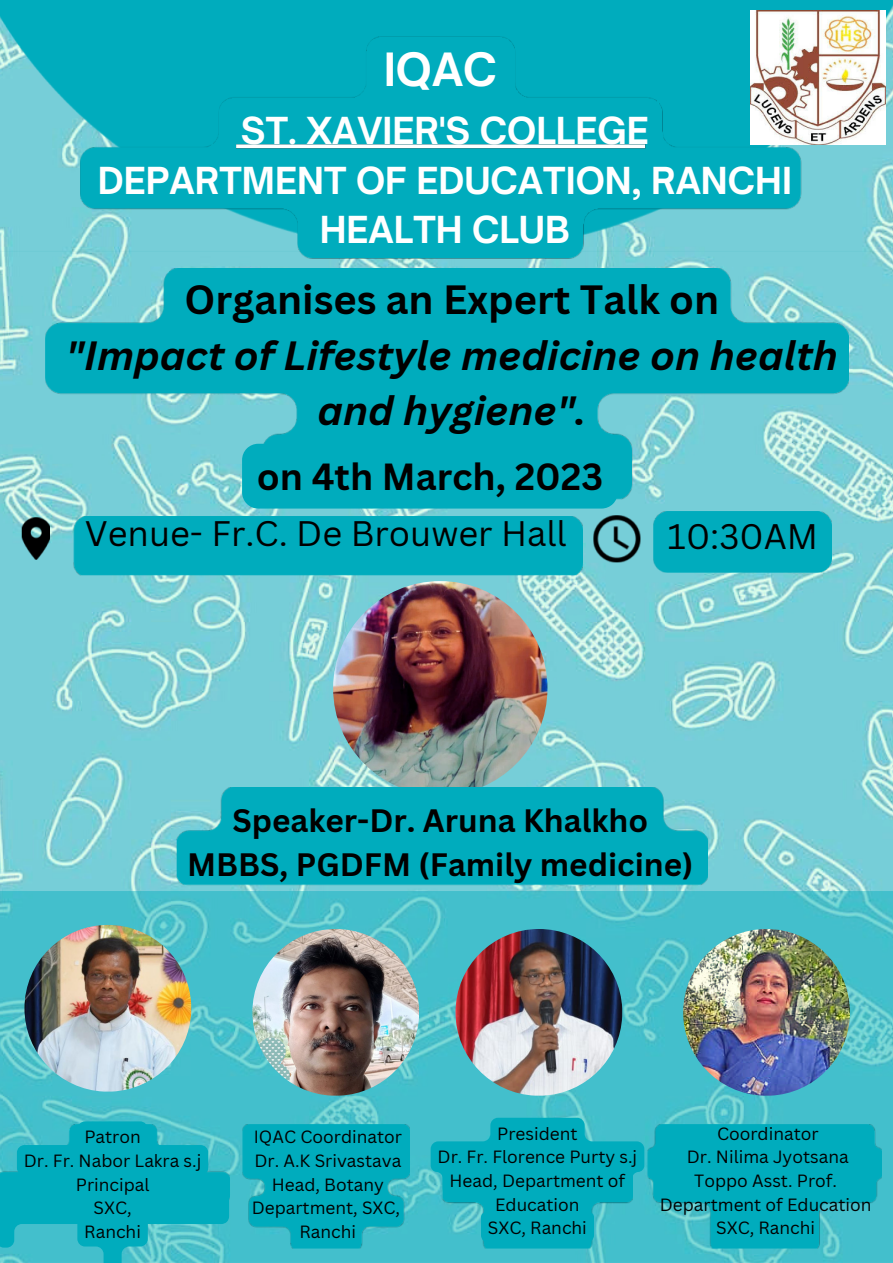
<style>
.page{position:relative;width:893px;height:1263px;background:#fff}
.page>*{position:absolute;margin:0;border:0;box-sizing:border-box;transform-origin:0 0}
.t1{font:700 43.88px "Open Sauce One";color:#fff}
.t2{font:italic 700 39.75px/55.1px "Canva Sans";color:#000;text-align:center}
.t3{font:700 39.75px "Canva Sans";color:#000}
.t4{font:700 36.75px "Canva Sans";color:#000}
.t5{font:700 35.62px/49.5px "Open Sauce One";color:#fff;text-align:center}
.t6{font:34.5px "Canva Sans";color:#000}
.t7{font:700 31.5px/43.9px "Canva Sans";color:#000;text-align:center}
.t8{font:17.25px/23.6px "Canva Sans";color:#000;text-align:center}
</style>
<div class="page">
<img style="left:0;top:252px;width:893px;height:639px">
<img style="left:0;top:0;width:893px;height:252px">
<img style="left:751px;top:10px;width:134px;height:135px">
<img style="left:333px;top:581px;width:214px;height:214px;border-radius:50%">
<img style="left:0;top:891px;width:893px;height:372px">
<img style="left:24px;top:925px;width:167px;height:166px;border-radius:81px">
<img style="left:252px;top:929px;width:167px;height:166px;border-radius:81px">
<img style="left:455px;top:929px;width:167px;height:166px;border-radius:81px">
<img style="left:683px;top:929px;width:166px;height:166px;border-radius:81px">
<img style="left:21px;top:517px;width:29px;height:42px">
<img style="left:242px;top:1125px;width:167px;height:123px">
<div style="left:73px;top:516px;width:509px;height:59px;background:#00acbd"></div>
<img style="left:442px;top:1243px;width:191px;height:5px">
<img style="left:593px;top:515px;width:48px;height:48px">
<img style="left:614px;top:527px;width:16px;height:22px">
<img style="left:45px;top:269px;width:804px;height:231px">
<img style="left:177px;top:787px;width:530px;height:98px">
<img style="left:80px;top:36px;width:721px;height:223px">
<img style="left:236px;top:144px;width:409px;height:5px">
<img style="left:648px;top:1125px;width:233px;height:123px">
<div style="left:654px;top:511px;width:177px;height:61px;background:#00acbd"></div>
<div style="left:242px;top:444px;width:376px;height:64px;background:#00acbd"></div>
<svg style="left:0;top:1121px;width:229px;height:142px;background:#1ab3c2"></svg>
<svg style="left:431px;top:1118px;width:213px;height:125px;background:#14b1c1"></svg>
<h1 class="t1" style="left:384px;top:42px;width:115px">IQAC</h1>
<h3 class="t5" style="left:98px;top:106px;width:695px">ST. XAVIER'S COLLEGE<br>DEPARTMENT OF EDUCATION, RANCHI<br>HEALTH CLUB</h3>
<h2 class="t3" style="left:184px;top:272px;width:536px">Organises an Expert Talk on</h2>
<h2 class="t2" style="left:66px;top:327px;width:773px">"Impact of Lifestyle medicine on health and hygiene".</h2>
<h3 class="t4" style="left:257px;top:451px;width:348px">on 4th March, 2023</h3>
<h3 class="t6" style="left:85px;top:509px;width:483px">Venue- Fr.C. De Brouwer Hall</h3>
<h3 class="t6" style="left:667px;top:512px;width:152px">10:30AM</h3>
<h3 class="t7" style="left:187px;top:798px;width:508px">Speaker-Dr. Aruna Khalkho<br>MBBS, PGDFM (Family medicine)</h3>
<p class="t8" style="left:24px;top:1125px;width:179px">Patron<br>Dr. Fr. Nabor Lakra s.j<br>Principal<br>SXC,<br>Ranchi</p>
<p class="t8" style="left:252px;top:1125px;width:152px">IQAC Coordinator<br>Dr. A.K Srivastava<br>Head, Botany<br>Department, SXC,<br>Ranchi</p>
<p class="t8" style="left:437px;top:1121px;width:201px">President<br>Dr. Fr. Florence Purty s.j<br>Head, Department of<br>Education<br>SXC, Ranchi</p>
<p class="t8" style="left:660px;top:1121px;width:213px">Coordinator<br>Dr. Nilima Jyotsana<br>Toppo Asst. Prof.<br>Department of Education<br>SXC, Ranchi</p>
</div>
